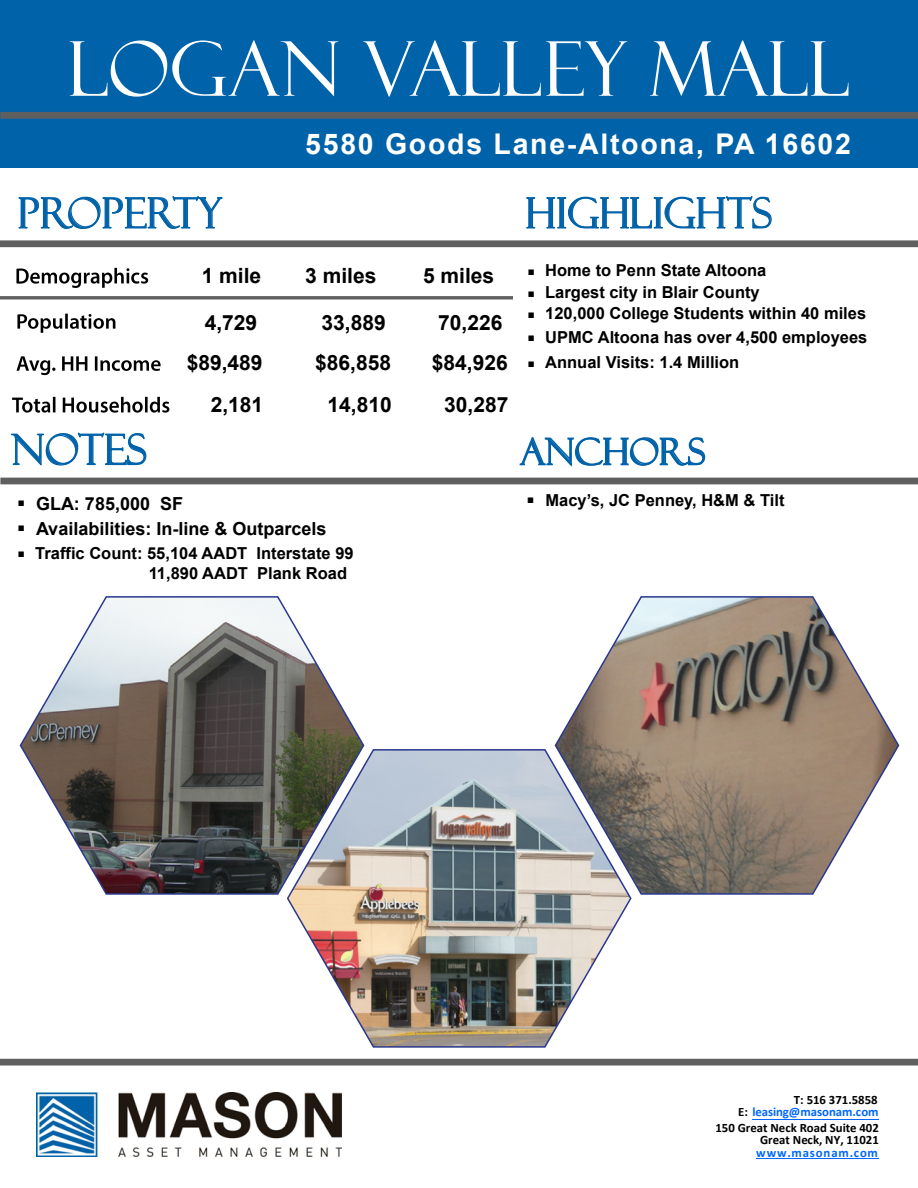
<style>
.page{position:relative;width:918px;height:1188px;background:#fff}
.page>*{position:absolute;margin:0;border:0;box-sizing:border-box;transform-origin:0 0}
.t1{font:75.75px "Felix Titling";color:#fff}
.t2{font:42px "Felix Titling";color:#0062a9}
.t3{font:700 39px "Arial";color:#000}
.t4{font:36.45px "Felix Titling";color:#0062a9}
.t5{font:700 28.5px "Arial";letter-spacing:.06em;color:#fff}
.t6{font:700 21px "Arial";color:#000}
.t7{font:700 18px "Arial";color:#000}
.t8{font:700 16.5px/23.5px "Arial";color:#000}
.t9{font:700 12.75px/12px "Calibri";color:#000;text-align:right}
.t10{font:700 12.75px/12.5px "Calibri";color:#06f;text-align:right}
.t11{font:700 12.75px "Calibri";letter-spacing:.065em;color:#06f}
.s1{color:#000}
</style>
<div class="page">
<div style="left:0;top:0;width:918px;height:168px;background:#0062a9"></div>
<div style="left:0;top:112px;width:918px;height:7px;background:#5f5f5f"></div>
<img style="left:17px;top:313px;width:99px;height:20px">
<img style="left:16px;top:356px;width:145px;height:20px">
<hr style="left:0;top:296px;width:513px;height:3px;background:#5f5f5f">
<div style="left:0;top:240px;width:918px;height:7px;background:#5f5f5f"></div>
<svg style="left:18px;top:196px;width:205px;height:33px"></svg>
<div style="left:0;top:478px;width:918px;height:6px;background:#5f5f5f"></div>
<svg style="left:10px;top:432px;width:137px;height:34px"></svg>
<div style="left:0;top:1059px;width:918px;height:7px;background:#5f5f5f"></div>
<img style="left:36px;top:1092px;width:305px;height:64px">
<hr style="left:752px;top:1119px;width:127px;height:1px;background:#06f">
<hr style="left:756px;top:1158px;width:123px;height:1px;background:#06f">
<svg style="left:526px;top:196px;width:246px;height:33px"></svg>
<img style="left:16px;top:267px;width:133px;height:21px">
<svg style="left:519px;top:437px;width:187px;height:30px"></svg>
<img style="left:13px;top:396px;width:157px;height:17px">
<svg style="left:19px;top:596px;width:346px;height:299px"></svg>
<svg style="left:554px;top:596px;width:346px;height:299px"></svg>
<img style="left:286px;top:748px;width:346px;height:300px">
<h1 class="t1" style="left:69px;top:25px;width:784px">LOGAN VALLEY MALL</h1>
<h2 class="t2" style="left:17px;top:189px;width:206px">PROPERTY</h2>
<h3 class="t5" style="left:305px;top:124px;width:547px">5580 Goods Lane-Altoona, PA 16602</h3>
<h2 class="t2" style="left:525px;top:189px;width:248px">HIGHLIGHTS</h2>
<p class="t6" style="left:202px;top:261px;width:61px">1 mile</p>
<p class="t6" style="left:305px;top:261px;width:73px">3 miles</p>
<p class="t6" style="left:423px;top:261px;width:73px">5 miles</p>
<p class="t6" style="left:205px;top:308px;width:54px">4,729</p>
<p class="t6" style="left:322px;top:308px;width:66px">33,889</p>
<p class="t6" style="left:438px;top:308px;width:66px">70,226</p>
<p class="t6" style="left:187px;top:348px;width:77px">$89,489</p>
<p class="t6" style="left:315px;top:348px;width:77px">$86,858</p>
<p class="t6" style="left:432px;top:348px;width:77px">$84,926</p>
<h2 class="t2" style="left:11px;top:425px;width:137px">NOTES</h2>
<p class="t6" style="left:211px;top:390px;width:54px">2,181</p>
<p class="t6" style="left:328px;top:390px;width:66px">14,810</p>
<p class="t6" style="left:444px;top:390px;width:66px">30,287</p>
<p class="t7" style="left:36px;top:491px;width:149px">GLA: 785,000 SF</p>
<h3 class="t3" style="left:16px;top:465px;width:12px">.</h3>
<p class="t7" style="left:16px;top:516px;width:312px"><sup>.</sup> Availabilities: In-line &amp; Outparcels</p>
<h3 class="t3" style="left:16px;top:516px;width:12px">.</h3>
<p class="t8" style="left:149px;top:543px;width:206px;line-height:19.8px;text-indent:-113px">Traffic Count: 55,104 AADT Interstate 99<br>11,890 AADT Plank Road</p>
<p class="t8" style="left:545px;top:259px;width:223px">Home to Penn State Altoona</p>
<h3 class="t3" style="left:526px;top:233px;width:12px">.</h3>
<h3 class="t3" style="left:526px;top:255px;width:12px">.</h3>
<p class="t8" style="left:545px;top:281px;width:216px">Largest city in Blair County</p>
<h3 class="t3" style="left:526px;top:276px;width:12px">.</h3>
<p class="t8" style="left:545px;top:302px;width:324px">120,000 College Students within 40 miles<br>UPMC Altoona has over 4,500 employees</p>
<h3 class="t3" style="left:526px;top:325px;width:12px">.</h3>
<p class="t8" style="left:545px;top:351px;width:196px">Annual Visits: 1.4 Million</p>
<h3 class="t3" style="left:526px;top:300px;width:12px">.</h3>
<h3 class="t4" style="left:520px;top:431px;width:187px">ANCHORS</h3>
<h3 class="t3" style="left:525px;top:461px;width:12px">.</h3>
<p class="t8" style="left:545px;top:489px;width:241px">Macy’s, JC Penney, H&amp;M &amp; Tilt</p>
<p class="t10" style="left:738px;top:1093px;width:142px"><span class="s1">T: 516 371.5858<br>E:</span> leasing@masonam.com</p>
<p class="t9" style="left:715px;top:1121px;width:165px">150 Great Neck Road Suite 402<br>Great Neck, NY, 11021</p>
<p class="t11" style="left:756px;top:1143px;width:123px">www.masonam.com</p>
</div>
